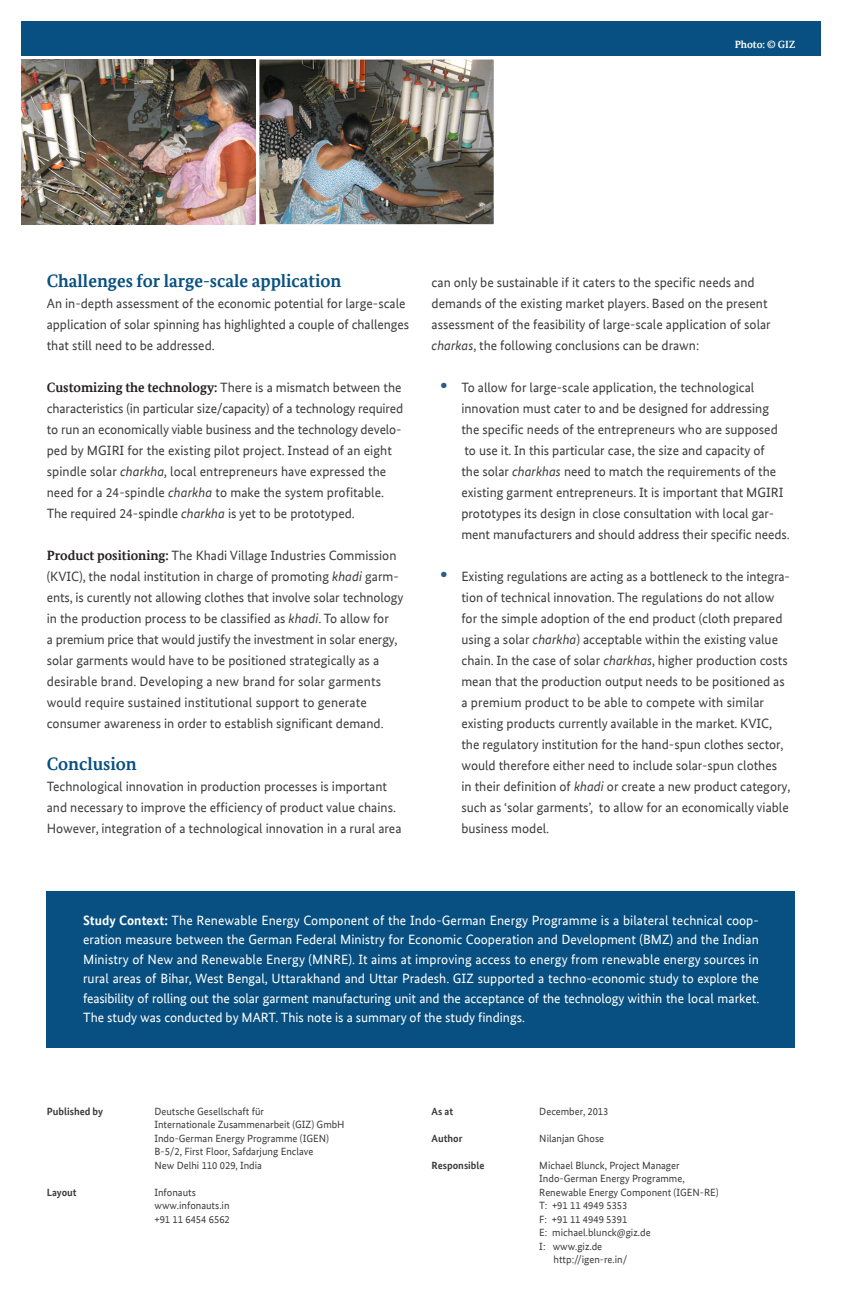
<style>
.page{position:relative;width:842px;height:1310px;background:#fff}
.page>*{position:absolute;margin:0;border:0;box-sizing:border-box;transform-origin:0 0}
.t1{font:700 18px "Bundes Serif Office";color:#075081}
.t2{font:13.5px/21px "Bundes Sans Office";color:#3e3e3f}
.t3{font:13.5px/19.5px "Bundes Sans Office";color:#fff;text-align:justify}
.t4{font:10.5px "Bundes Sans Office";color:#3e3e3f}
.t5{font:700 10.5px "Bundes Sans Office";color:#3e3e3f}
.Paragraph_Style_1{font:700 10.5px "Bundes Serif Office";color:#fff}
.s1{font-family:"Bundes Serif Office";font-weight:700;color:#231f20}
.s2{font-style:italic}
.s3{font-family:"Adobe Garamond Pro";font-size:19.5px;color:#2b5b89}
.s4{font-weight:700}
</style>
<div class="page">
<div style="left:21px;top:21px;width:800px;height:34px;background:#075081"></div>
<img style="left:22px;top:60px;width:233px;height:164px">
<img style="left:259px;top:60px;width:235px;height:164px">
<div style="left:47px;top:892px;width:748px;height:156px;background:#075081"></div>
<p class="Paragraph_Style_1" style="left:735px;top:38px;width:62px">Photo: © GIZ</p>
<p class="t1" style="left:47px;top:270px;width:296px">Challenges for large-scale application</p>
<p class="t2" style="left:47px;top:293px;width:364px">An in-depth assessment of the economic potential for large-scale application of solar spinning has highlighted a couple of challenges that still need to be addressed.</p>
<p class="t2" style="left:47px;top:377px;width:358px"><span class="s1">Customizing the technology:</span> There is a mismatch between the characteristics (in particular size/capacity) of a technology required</p>
<p class="t2" style="left:47px;top:419px;width:356px">to run an economically viable business and the technology develo-</p>
<p class="t2" style="left:47px;top:440px;width:347px">ped by MGIRI for the existing pilot project. Instead of an eight</p>
<p class="t2" style="left:47px;top:461px;width:341px">spindle solar <span class="s2">charkha,</span> local entrepreneurs have expressed the</p>
<p class="t2" style="left:47px;top:482px;width:339px">need for a 24-spindle <span class="s2">charkha</span> to make the system profitable.</p>
<p class="t2" style="left:47px;top:503px;width:310px">The required 24-spindle <span class="s2">charkha</span> is yet to be prototyped.</p>
<p class="t2" style="left:47px;top:545px;width:354px"><span class="s1">Product positioning:</span> The Khadi Village Industries Commission (KVIC), the nodal institution in charge of promoting <span class="s2">khadi</span> garm-</p>
<p class="t2" style="left:47px;top:587px;width:358px">ents, is curently not allowing clothes that involve solar technology</p>
<p class="t2" style="left:47px;top:608px;width:344px">in the production process to be classified as <span class="s2">khadi</span>. To allow for</p>
<p class="t2" style="left:47px;top:629px;width:352px">a premium price that would justify the investment in solar energy, solar garments would have to be positioned strategically as a</p>
<p class="t2" style="left:47px;top:671px;width:336px">desirable brand. Developing a new brand for solar garments</p>
<p class="t2" style="left:47px;top:692px;width:322px">would require sustained institutional support to generate</p>
<p class="t2" style="left:47px;top:713px;width:338px">consumer awareness in order to establish significant demand.</p>
<p class="t1" style="left:47px;top:753px;width:92px">Conclusion</p>
<p class="t2" style="left:47px;top:776px;width:342px">Technological innovation in production processes is important</p>
<p class="t2" style="left:47px;top:797px;width:356px">and necessary to improve the efficiency of product value chains.<br>However, integration of a technological innovation in a rural area</p>
<p class="t2" style="left:432px;top:272px;width:341px">can only be sustainable if it caters to the specific needs and demands of the existing market players. Based on the present assessment of the feasibility of large-scale application of solar <span class="s2">charkas</span>, the following conclusions can be drawn:</p>
<p class="t2" style="left:461px;top:377px;width:330px;text-indent:-21px"><span class="s3">•</span> To allow for large-scale application, the technological innovation must cater to and be designed for addressing the specific needs of the entrepreneurs who are supposed to use it. In this particular case, the size and capacity of<br>the solar <span class="s2">charkhas</span> need to match the requirements of the existing garment entrepreneurs. It is important that MGIRI prototypes its design in close consultation with local gar&shy;ment manufacturers and should address their specific needs.</p>
<p class="t2" style="left:461px;top:566px;width:330px;text-indent:-21px"><span class="s3">•</span> Existing regulations are acting as a bottleneck to the integra&shy;tion of technical innovation. The regulations do not allow for the simple adoption of the end product (cloth prepared using a solar <span class="s2">charkha</span>) acceptable within the existing value chain. In the case of solar <span class="s2">charkhas</span>, higher production costs mean that the production output needs to be positioned as a premium product to be able to compete with similar existing products currently available in the market. KVIC, the regulatory institution for the hand-spun clothes sector, would therefore either need to include solar-spun clothes in their definition of <span class="s2">khadi</span> or create a new product category, such as ‘solar garments’, to allow for an economically viable business model.</p>
<p class="t3" style="left:83px;top:910px;width:678px"><span class="s4">Study Context:</span> The Renewable Energy Component of the Indo-German Energy Programme is a bilateral technical coop&shy;eration measure between the German Federal Ministry for Economic Cooperation and Development (BMZ) and the Indian Ministry of New and Renewable Energy (MNRE). It aims at improving access to energy from renewable energy sources in rural areas of Bihar, West Bengal, Uttarakhand and Uttar Pradesh. GIZ supported a techno-economic study to explore the feasibility of rolling out the solar garment manufacturing unit and the acceptance of the technology within the local market.<br>The study was conducted by MART. This note is a summary of the study findings.</p>
<p class="t5" style="left:47px;top:1105px;width:58px">Published by</p>
<p class="t5" style="left:47px;top:1186px;width:31px">Layout</p>
<p class="t4" style="left:154px;top:1105px;width:111px">Deutsche Gesellschaft für</p>
<p class="t4" style="left:154px;top:1118px;width:192px">Internationale Zusammenarbeit (GIZ) GmbH</p>
<p class="t4" style="left:154px;top:1132px;width:176px">Indo-German Energy Programme (IGEN)</p>
<p class="t4" style="left:154px;top:1145px;width:161px">B-5/2, First Floor, Safdarjung Enclave</p>
<p class="t4" style="left:154px;top:1159px;width:109px">New Delhi 110 029, India</p>
<p class="t4" style="left:154px;top:1186px;width:43px">Infonauts</p>
<p class="t4" style="left:154px;top:1199px;width:77px">www.infonauts.in</p>
<p class="t4" style="left:154px;top:1213px;width:77px">+91 11 6454 6562</p>
<p class="t5" style="left:432px;top:1105px;width:23px">As at</p>
<p class="t5" style="left:432px;top:1132px;width:32px">Author</p>
<p class="t5" style="left:432px;top:1159px;width:54px">Responsible</p>
<p class="t4" style="left:539px;top:1105px;width:71px">December, 2013</p>
<p class="t4" style="left:539px;top:1132px;width:66px">Nilanjan Ghose</p>
<p class="t4" style="left:539px;top:1159px;width:142px">Michael Blunck, Project Manager</p>
<p class="t4" style="left:539px;top:1172px;width:147px">Indo-German Energy Programme,</p>
<p class="t4" style="left:539px;top:1186px;width:181px">Renewable Energy Component (IGEN-RE)</p>
<p class="t4" style="left:539px;top:1199px;width:90px">T: +91 11 4949 5353</p>
<p class="t4" style="left:539px;top:1213px;width:89px">F: +91 11 4949 5391</p>
<p class="t4" style="left:539px;top:1226px;width:113px">E: michael.blunck@giz.de</p>
<p class="t4" style="left:539px;top:1240px;width:64px">I: www.giz.de</p>
<p class="t4" style="left:553px;top:1253px;width:75px">http://igen-re.in/</p>
</div>
